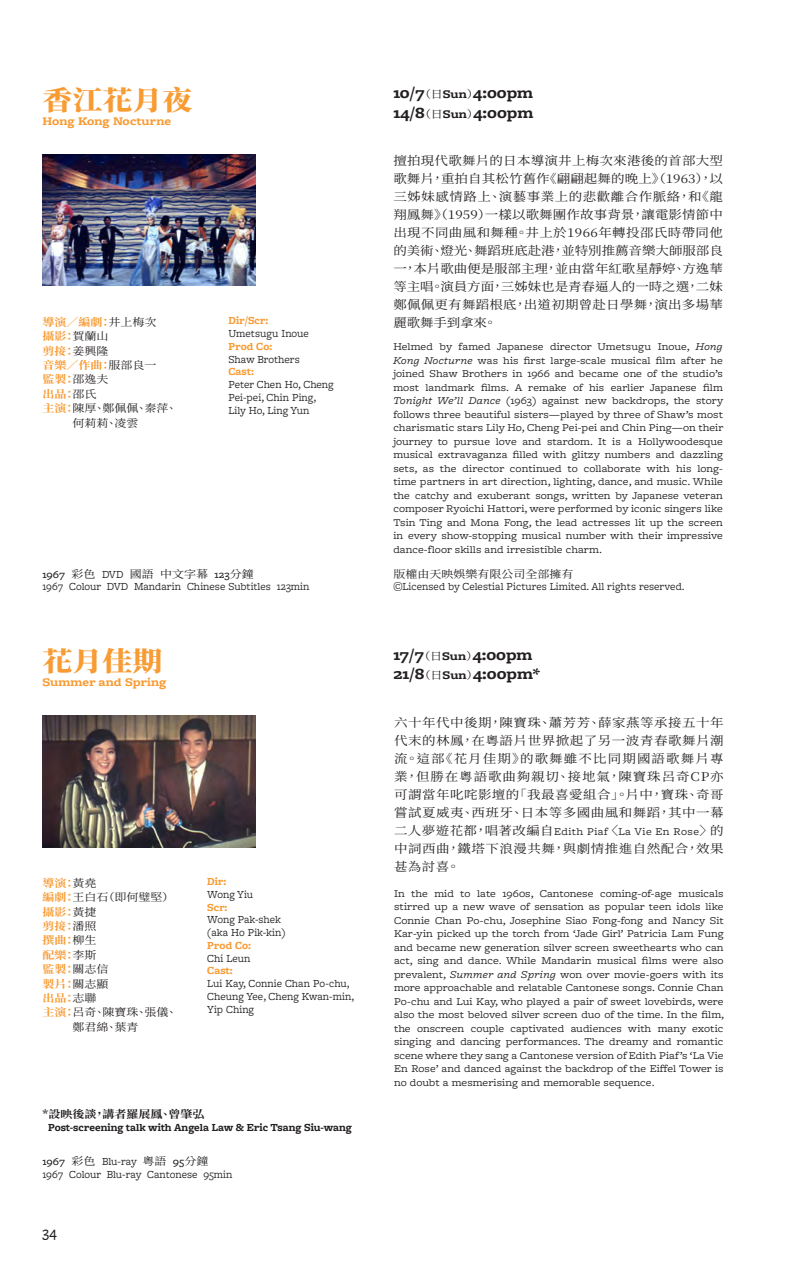
<style>
.page{position:relative;width:808px;height:1263px;background:#fff}
.page>*{position:absolute;margin:0;border:0;box-sizing:border-box;transform-origin:0 0}
.t1{font:800 27px "Source Han Serif TC";color:#f89b33;scale:1.11 1}
.t2{font:700 16.2px "Freight Macro Pro";color:#231f20;scale:1.11 1}
.t3{font:500 15px "Freight Macro Pro";color:#231f20}
.t4{font:12.15px/18px "Source Han Serif TC";letter-spacing:.035em;color:#231f20;text-align:justify;scale:1.11 1}
.t5{font:700 12.15px "Freight Macro Pro";color:#f89b33;scale:1.11 1}
.t6{font:11.25px/12.8px "Freight Macro Pro";color:#231f20}
.t7{font:700 11.25px "Freight Macro Pro";color:#231f20}
.t8{font:700 11.25px "Freight Macro Pro";color:#f89b33}
.t9{font:10.8px/13.5px "Freight Macro Pro";color:#231f20;text-align:justify;scale:1.11 1}
.t10{font:700 10.8px "Source Han Serif TC";color:#f89b33;scale:1.11 1}
.t11{font:10.8px "Source Han Serif TC";color:#231f20;scale:1.11 1}
.t12{font:10.8px "Freight Macro Pro";letter-spacing:.03em;color:#231f20;scale:1.11 1}
.t13{font:700 10.8px "Source Han Serif TC";color:#231f20;scale:1.11 1}
.s1{font-weight:400;color:#231f20}
.s2{font-weight:700;color:#f89b33}
.s3{font-family:"Freight Macro Pro";font-weight:500}
.s4{font-family:"Freight Macro Pro";font-size:11.25px}
.s5{font-weight:500;font-size:10.8px}
.s6{font-family:"Source Han Serif TC";font-size:10.8px}
.s7{font-family:"Source Han Serif TC";font-weight:400;font-size:10.8px}
.s8{font-size:12.15px}
.s9{font-style:italic}
.s10{font-family:"Source Han Serif TC";font-size:12.15px}
</style>
<div class="page">
<img style="left:43px;top:154px;width:212px;height:132px">
<img style="left:43px;top:716px;width:212px;height:131px">
<p class="t1" style="left:43px;top:85px;width:137px">香江花月夜</p>
<p class="t5" style="left:43px;top:112px;width:117px">Hong Kong Nocturne</p>
<p class="t10" style="left:43px;top:316px;width:104px">導演／編劇：<span class="s1">井上梅次</span></p>
<p class="t10" style="left:43px;top:330px;width:61px">攝影：<span class="s1">賀蘭山</span></p>
<p class="t10" style="left:43px;top:345px;width:61px">剪接：<span class="s1">姜興隆</span></p>
<p class="t10" style="left:43px;top:359px;width:104px">音樂／作曲：<span class="s1">服部良一</span></p>
<p class="t10" style="left:43px;top:373px;width:61px">監製：<span class="s1">邵逸夫</span></p>
<p class="t10" style="left:43px;top:388px;width:50px">出品：<span class="s1">邵氏</span></p>
<p class="t11" style="left:43px;top:402px;width:123px"><span class="s2">主演：</span>陳厚、鄭佩佩、秦萍、</p>
<p class="t11" style="left:73px;top:417px;width:61px">何莉莉、凌雲</p>
<p class="t8" style="left:228px;top:313px;width:41px">Dir/Scr:</p>
<p class="t6" style="left:228px;top:327px;width:82px">Umetsugu Inoue</p>
<p class="t8" style="left:228px;top:338px;width:45px">Prod Co:</p>
<p class="t6" style="left:228px;top:352px;width:73px">Shaw Brothers</p>
<p class="t8" style="left:228px;top:364px;width:27px">Cast:</p>
<p class="t6" style="left:228px;top:378px;width:107px">Peter Chen Ho, Cheng<br>Pei-pei, Chin Ping,</p>
<p class="t6" style="left:228px;top:403px;width:83px">Lily Ho, Ling Yun</p>
<p class="t11" style="left:43px;top:567px;width:192px"><span class="s3">1967</span> 彩色 <span class="s4">DVD</span> 國語 中文字幕 <span class="s3">123</span>分鐘</p>
<p class="t6" style="left:43px;top:580px;width:268px">1967 Colour DVD Mandarin Chinese Subtitles 123min</p>
<p class="t1" style="left:43px;top:646px;width:110px">花月佳期</p>
<p class="t5" style="left:43px;top:674px;width:113px">Summer and Spring</p>
<p class="t10" style="left:43px;top:877px;width:50px">導演：<span class="s1">黃堯</span></p>
<p class="t11" style="left:43px;top:891px;width:120px"><span class="s2">編劇：</span>王白石（即何璧堅）</p>
<p class="t10" style="left:43px;top:906px;width:50px">攝影：<span class="s1">黃捷</span></p>
<p class="t10" style="left:43px;top:920px;width:50px">剪接：<span class="s1">潘照</span></p>
<p class="t10" style="left:43px;top:934px;width:50px">撰曲：<span class="s1">柳生</span></p>
<p class="t10" style="left:43px;top:949px;width:50px">配樂：<span class="s1">李斯</span></p>
<p class="t10" style="left:43px;top:963px;width:61px">監製：<span class="s1">關志信</span></p>
<p class="t10" style="left:43px;top:977px;width:61px">製片：<span class="s1">關志顯</span></p>
<p class="t10" style="left:43px;top:992px;width:50px">出品：<span class="s1">志聯</span></p>
<p class="t11" style="left:43px;top:1006px;width:123px"><span class="s2">主演：</span>呂奇、陳寶珠、張儀、</p>
<p class="t11" style="left:73px;top:1021px;width:61px">鄭君綿、葉青</p>
<p class="t8" style="left:207px;top:874px;width:21px">Dir:</p>
<p class="t6" style="left:207px;top:887px;width:47px">Wong Yiu</p>
<p class="t8" style="left:207px;top:899px;width:22px">Scr:</p>
<p class="t6" style="left:207px;top:913px;width:75px">Wong Pak-shek</p>
<p class="t6" style="left:207px;top:926px;width:80px">(aka Ho Pik-kin)</p>
<p class="t8" style="left:207px;top:937px;width:45px">Prod Co:</p>
<p class="t6" style="left:207px;top:951px;width:45px">Chi Leun</p>
<p class="t8" style="left:207px;top:963px;width:27px">Cast:</p>
<p class="t6" style="left:207px;top:977px;width:144px">Lui Kay, Connie Chan Po-chu,</p>
<p class="t6" style="left:207px;top:989px;width:148px">Cheung Yee, Cheng Kwan-min,</p>
<p class="t6" style="left:207px;top:1002px;width:48px">Yip Ching</p>
<p class="t13" style="left:43px;top:1108px;width:147px">*設映後談，講者羅展鳳、曾肇弘</p>
<p class="t7" style="left:48px;top:1119px;width:305px">Post-screening talk with Angela Law &amp; Eric Tsang Siu-wang</p>
<p class="t6" style="left:43px;top:1155px;width:167px"><span class="s5">1967</span> <span class="s6">彩色</span> Blu-ray <span class="s6">粵語</span> <span class="s5">95</span><span class="s6">分鐘</span></p>
<p class="t6" style="left:43px;top:1167px;width:192px">1967 Colour Blu-ray Cantonese 95min</p>
<h3 class="t3" style="left:43px;top:1222px;width:16px">34</h3>
<p class="t2" style="left:393px;top:82px;width:128px">10/7<span class="s7">（日</span><span class="s8">Sun</span><span class="s7">）</span>4:00pm</p>
<p class="t2" style="left:393px;top:101px;width:128px">14/8<span class="s7">（日</span><span class="s8">Sun</span><span class="s7">）</span>4:00pm</p>
<p class="t4" style="left:393px;top:151px;width:298px">擅拍現代歌舞片的日本導演井上梅次來港後的首部大型歌舞片，重拍自其松竹舊作《翩翩起舞的晚上》（1963），以三姊妹感情路上、演藝事業上的悲歡離合作脈絡，和《龍翔鳳舞》（1959）一樣以歌舞團作故事背景，讓電影情節中出現不同曲風和舞種。井上於1966年轉投邵氏時帶同他的美術、燈光、舞蹈班底赴港，並特別推薦音樂大師服部良一，本片歌曲便是服部主理，並由當年紅歌星靜婷、方逸華等主唱。演員方面，三姊妹也是青春逼人的一時之選，二妹鄭佩佩更有舞蹈根底，出道初期曾赴日學舞，演出多場華麗歌舞手到拿來。</p>
<p class="t9" style="left:393px;top:340px;width:299px">Helmed by famed Japanese director Umetsugu Inoue, <span class="s9">Hong Kong Nocturne</span> was his first large-scale musical film after he joined Shaw Brothers in 1966 and became one of the studio’s most landmark films. A remake of his earlier Japanese film <span class="s9">Tonight We’ll Dance</span> (1963) against new backdrops, the story follows three beautiful sisters—played by three of Shaw’s most charismatic stars Lily Ho, Cheng Pei-pei and Chin Ping—on their journey to pursue love and stardom. It is a Hollywoodesque musical extravaganza filled with glitzy numbers and dazzling sets, as the director continued to collaborate with his long&shy;time partners in art direction, lighting, dance, and music. While the catchy and exuberant songs, written by Japanese veteran composer Ryoichi Hattori, were performed by iconic singers like Tsin Ting and Mona Fong, the lead actresses lit up the screen in every show-stopping musical number with their impressive dance-floor skills and irresistible charm.</p>
<p class="t11" style="left:393px;top:567px;width:164px">版權由天映娛樂有限公司全部擁有</p>
<p class="t6" style="left:393px;top:580px;width:293px">©Licensed by Celestial Pictures Limited. All rights reserved.</p>
<p class="t2" style="left:393px;top:643px;width:127px">17/7<span class="s7">（日</span><span class="s8">Sun</span><span class="s7">）</span>4:00pm</p>
<p class="t2" style="left:393px;top:663px;width:134px">21/8<span class="s7">（日</span><span class="s8">Sun</span><span class="s7">）</span>4:00pm*</p>
<p class="t4" style="left:394px;top:713px;width:298px">六十年代中後期，陳寶珠、蕭芳芳、薛家燕等承接五十年代末的林鳳，在粵語片世界掀起了另一波青春歌舞片潮流。這部《花月佳期》的歌舞雖不比同期國語歌舞片專業，但勝在粵語歌曲夠親切、接地氣，陳寶珠呂奇CP亦可謂當年叱咤影壇的「我最喜愛組合」。片中，寶珠、奇哥嘗試夏威夷、西班牙、日本等多國曲風和舞蹈，其中一幕</p>
<p class="t12" style="left:394px;top:823px;width:298px"><span class="s10">二人夢遊花都，唱著改編自</span>Edith Piaf <span class="s10">〈</span>La Vie En Rose<span class="s10">〉的</span></p>
<p class="t4" style="left:394px;top:839px;width:298px">中詞西曲，鐵塔下浪漫共舞，與劇情推進自然配合，效果甚為討喜。</p>
<p class="t9" style="left:394px;top:886px;width:299px">In the mid to late 1960s, Cantonese coming-of-age musicals stirred up a new wave of sensation as popular teen idols like Connie Chan Po-chu, Josephine Siao Fong-fong and Nancy Sit Kar-yin picked up the torch from ‘Jade Girl’ Patricia Lam Fung and became new generation silver screen sweethearts who can act, sing and dance. While Mandarin musical films were also prevalent, <span class="s9">Summer and Spring</span> won over movie-goers with its more approachable and relatable Cantonese songs. Connie Chan Po-chu and Lui Kay, who played a pair of sweet lovebirds, were also the most beloved silver screen duo of the time. In the film, the onscreen couple captivated audiences with many exotic singing and dancing performances. The dreamy and romantic scene where they sang a Cantonese version of Edith Piaf’s ‘La Vie En Rose’ and danced against the backdrop of the Eiffel Tower is no doubt a mesmerising and memorable sequence.</p>
</div>
